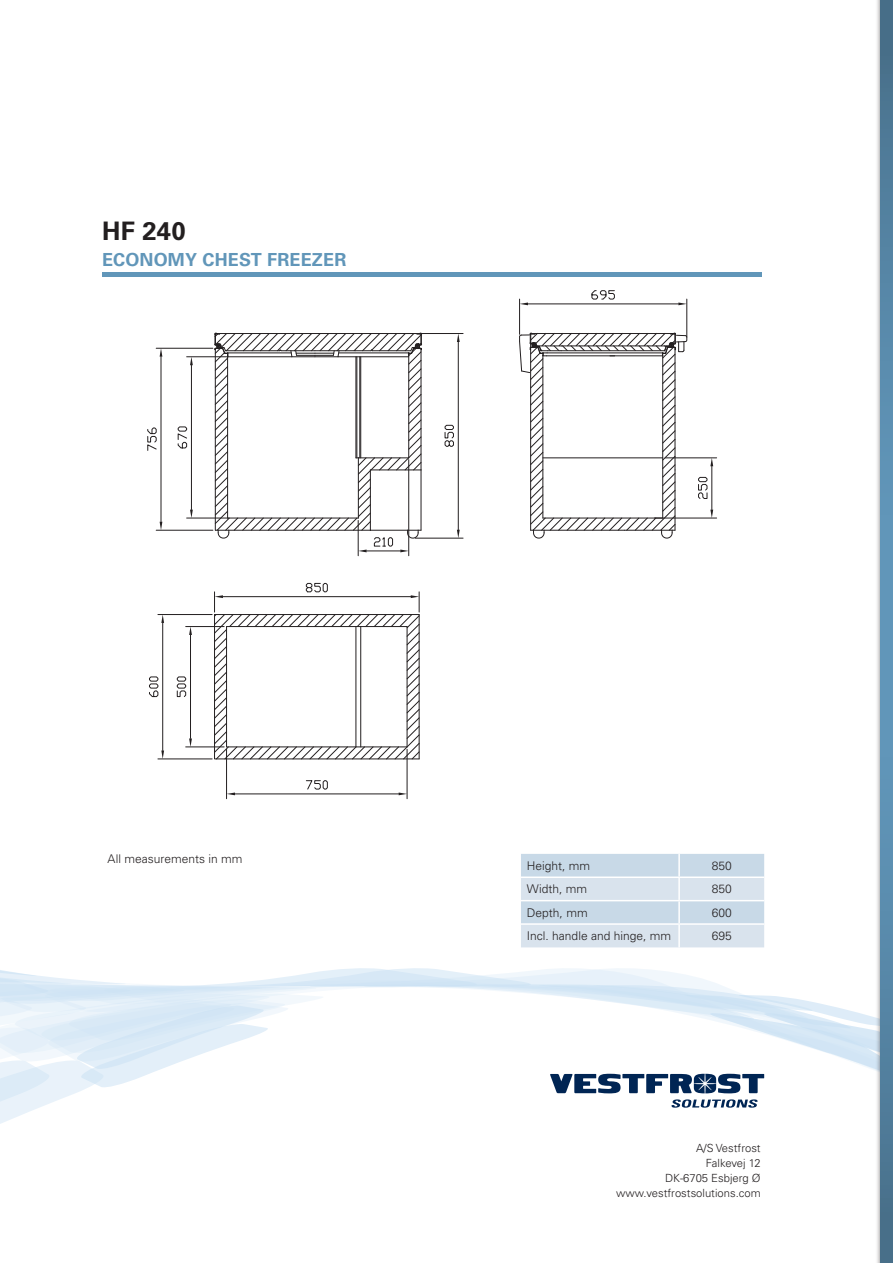
<style>
.page{position:relative;width:893px;height:1263px;background:#fff}
.page>*{position:absolute;margin:0;border:0;box-sizing:border-box;transform-origin:0 0}
.Heading_1{font:700 25.5px "Univers LT Pro 65";color:#231f20}
.Product_line{font:700 18px "Univers LT Pro 65";letter-spacing:.01em;color:#6196b9}
.Text_body{font:300 12px "Univers LT Pro 45";color:#231f20}
.Text_body-2{font:300 11.25px "Univers LT Pro 45";color:#231f20}
.Text_body-3{font:300 11.25px "Univers LT Pro 45";letter-spacing:-.02em;color:#231f20}
</style>
<div class="page">
<div style="left:875px;top:0;width:18px;height:1263px;background:#231f20;opacity:.5"></div>
<svg style="left:880px;top:0;width:13px;height:1263px"></svg>
<hr style="left:102px;top:272px;width:659px;height:4px;background:#6196b9">
<hr style="left:415px;top:538px;width:48px;height:1px;background:#231f20">
<hr style="left:404px;top:333px;width:59px;height:1px;background:#231f20">
<hr style="left:458px;top:342px;width:1px;height:188px;background:#231f20">
<svg style="left:457px;top:530px;width:3px;height:8px"></svg>
<svg style="left:457px;top:334px;width:3px;height:8px"></svg>
<svg style="left:445px;top:425px;width:9px;height:22px"></svg>
<hr style="left:519px;top:299px;width:1px;height:35px;background:#231f20">
<hr style="left:686px;top:299px;width:1px;height:37px;background:#231f20">
<hr style="left:528px;top:304px;width:150px;height:1px;background:#231f20">
<svg style="left:520px;top:302px;width:8px;height:3px"></svg>
<svg style="left:678px;top:302px;width:9px;height:3px"></svg>
<svg style="left:592px;top:290px;width:23px;height:9px"></svg>
<hr style="left:665px;top:458px;width:52px;height:1px;background:#231f20">
<hr style="left:654px;top:518px;width:63px;height:1px;background:#231f20">
<hr style="left:712px;top:466px;width:1px;height:44px;background:#231f20">
<svg style="left:710px;top:458px;width:3px;height:8px"></svg>
<svg style="left:710px;top:510px;width:3px;height:8px"></svg>
<svg style="left:698px;top:477px;width:9px;height:22px"></svg>
<svg style="left:519px;top:333px;width:168px;height:206px"></svg>
<hr style="left:407px;top:749px;width:1px;height:50px;background:#231f20">
<hr style="left:226px;top:749px;width:1px;height:50px;background:#231f20">
<hr style="left:235px;top:794px;width:164px;height:1px;background:#231f20">
<svg style="left:399px;top:792px;width:8px;height:3px"></svg>
<svg style="left:227px;top:792px;width:8px;height:3px"></svg>
<svg style="left:306px;top:780px;width:22px;height:9px"></svg>
<hr style="left:158px;top:759px;width:54px;height:1px;background:#231f20">
<hr style="left:158px;top:614px;width:54px;height:1px;background:#231f20">
<hr style="left:162px;top:623px;width:1px;height:127px;background:#231f20">
<svg style="left:161px;top:750px;width:3px;height:9px"></svg>
<svg style="left:161px;top:615px;width:3px;height:8px"></svg>
<svg style="left:149px;top:677px;width:9px;height:20px"></svg>
<hr style="left:186px;top:626px;width:38px;height:1px;background:#231f20">
<hr style="left:186px;top:747px;width:38px;height:1px;background:#231f20">
<hr style="left:190px;top:635px;width:1px;height:103px;background:#231f20">
<svg style="left:189px;top:626px;width:3px;height:9px"></svg>
<svg style="left:189px;top:738px;width:3px;height:9px"></svg>
<svg style="left:177px;top:677px;width:9px;height:20px"></svg>
<svg style="left:214px;top:583px;width:206px;height:176px"></svg>
<hr style="left:156px;top:530px;width:57px;height:1px;background:#231f20">
<hr style="left:156px;top:348px;width:57px;height:1px;background:#231f20">
<hr style="left:161px;top:357px;width:1px;height:165px;background:#231f20">
<svg style="left:160px;top:522px;width:2px;height:8px"></svg>
<svg style="left:160px;top:348px;width:2px;height:9px"></svg>
<svg style="left:147px;top:428px;width:10px;height:23px"></svg>
<hr style="left:187px;top:518px;width:41px;height:1px;background:#231f20">
<hr style="left:187px;top:356px;width:41px;height:1px;background:#231f20">
<hr style="left:191px;top:365px;width:1px;height:145px;background:#231f20">
<svg style="left:190px;top:510px;width:3px;height:8px"></svg>
<svg style="left:190px;top:357px;width:3px;height:8px"></svg>
<svg style="left:178px;top:427px;width:9px;height:21px"></svg>
<hr style="left:358px;top:520px;width:1px;height:36px;background:#231f20">
<hr style="left:408px;top:460px;width:1px;height:96px;background:#231f20">
<svg style="left:214px;top:333px;width:208px;height:219px"></svg>
<svg style="left:0;top:854px;width:893px;height:298px"></svg>
<hr style="left:678px;top:854px;width:2px;height:22px;background:#fff">
<hr style="left:521px;top:876px;width:158px;height:2px;background:#fff">
<hr style="left:679px;top:876px;width:85px;height:2px;background:#fff">
<hr style="left:678px;top:878px;width:2px;height:22px;background:#fff">
<hr style="left:521px;top:900px;width:158px;height:1px;background:#fff">
<hr style="left:679px;top:900px;width:85px;height:1px;background:#fff">
<hr style="left:678px;top:901px;width:2px;height:22px;background:#fff">
<hr style="left:521px;top:923px;width:158px;height:2px;background:#fff">
<hr style="left:679px;top:923px;width:85px;height:2px;background:#fff">
<hr style="left:678px;top:925px;width:2px;height:22px;background:#fff">
<p class="Heading_1" style="left:102px;top:216px;width:85px">HF 240</p>
<p class="Product_line" style="left:102px;top:249px;width:246px">ECONOMY CHEST FREEZER</p>
<p class="Text_body" style="left:108px;top:851px;width:136px">All measurements in mm</p>
<p class="Text_body" style="left:527px;top:858px;width:65px">Height, mm</p>
<p class="Text_body" style="left:712px;top:858px;width:22px">850</p>
<p class="Text_body" style="left:527px;top:882px;width:62px">Width, mm</p>
<p class="Text_body" style="left:712px;top:882px;width:22px">850</p>
<p class="Text_body" style="left:527px;top:905px;width:62px">Depth, mm</p>
<p class="Text_body" style="left:712px;top:905px;width:22px">600</p>
<p class="Text_body" style="left:527px;top:928px;width:146px">Incl. handle and hinge, mm</p>
<p class="Text_body" style="left:712px;top:928px;width:22px">695</p>
<p class="Text_body-2" style="left:696px;top:1141px;width:66px">A/S Vestfrost</p>
<p class="Text_body-3" style="left:706px;top:1156px;width:56px">Falkevej 12</p>
<p class="Text_body-2" style="left:665px;top:1171px;width:97px">DK-6705 Esbjerg Ø</p>
<p class="Text_body-2" style="left:616px;top:1186px;width:146px">www.vestfrostsolutions.com</p>
</div>
